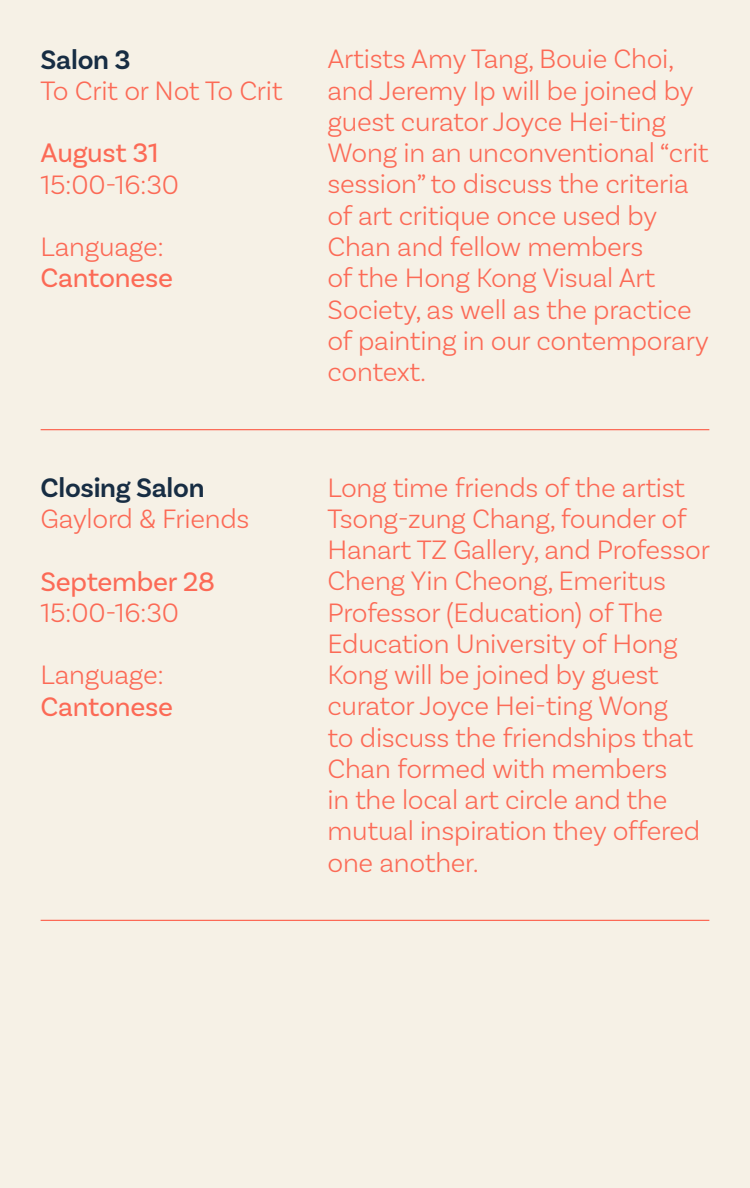
<style>
.page{position:relative;width:750px;height:1188px;background:#f6f1e6}
.page>*{position:absolute;margin:0;border:0;box-sizing:border-box;transform-origin:0 0}
.t1{font:300 28.12px/31.2px "Basic Sans";letter-spacing:-.01em;color:#fc6a56}
.t2{font:28.12px "Basic Sans";letter-spacing:-.01em;color:#fc6a56}
.t3{font:600 28.12px "Basic Sans";letter-spacing:-.01em;color:#172d43}
</style>
<div class="page">
<hr style="left:41px;top:429px;width:668px;height:1px;background:#fc6a56">
<hr style="left:41px;top:919px;width:668px;height:2px;background:#fc6a56">
<p class="t3" style="left:41px;top:42px;width:91px">Salon 3</p>
<p class="t1" style="left:41px;top:74px;width:244px">To Crit or Not To Crit</p>
<p class="t2" style="left:41px;top:136px;width:119px">August 31</p>
<p class="t1" style="left:41px;top:168px;width:140px">15:00-16:30</p>
<p class="t1" style="left:41px;top:231px;width:125px">Language:</p>
<p class="t2" style="left:41px;top:261px;width:134px">Cantonese</p>
<p class="t3" style="left:41px;top:470px;width:165px">Closing Salon</p>
<p class="t1" style="left:41px;top:502px;width:210px">Gaylord &amp; Friends</p>
<p class="t2" style="left:41px;top:564px;width:176px">September 28</p>
<p class="t1" style="left:41px;top:596px;width:140px">15:00-16:30</p>
<p class="t1" style="left:41px;top:659px;width:125px">Language:</p>
<p class="t2" style="left:41px;top:689px;width:134px">Cantonese</p>
<p class="t1" style="left:328px;top:43px;width:383px">Artists Amy Tang, Bouie Choi, and Jeremy Ip will be joined by guest curator Joyce Hei-ting<br>Wong in an unconventional “crit session” to discuss the criteria of art critique once used by<br>Chan and fellow members<br>of the Hong Kong Visual Art<br>Society, as well as the practice of painting in our contemporary context.</p>
<p class="t1" style="left:328px;top:471px;width:384px">Long time friends of the artist<br>Tsong-zung Chang, founder of<br>Hanart TZ Gallery, and Professor<br>Cheng Yin Cheong, Emeritus<br>Professor (Education) of The<br>Education University of Hong<br>Kong will be joined by guest curator Joyce Hei-ting Wong<br>to discuss the friendships that<br>Chan formed with members<br>in the local art circle and the mutual inspiration they offered one another.</p>
</div>
